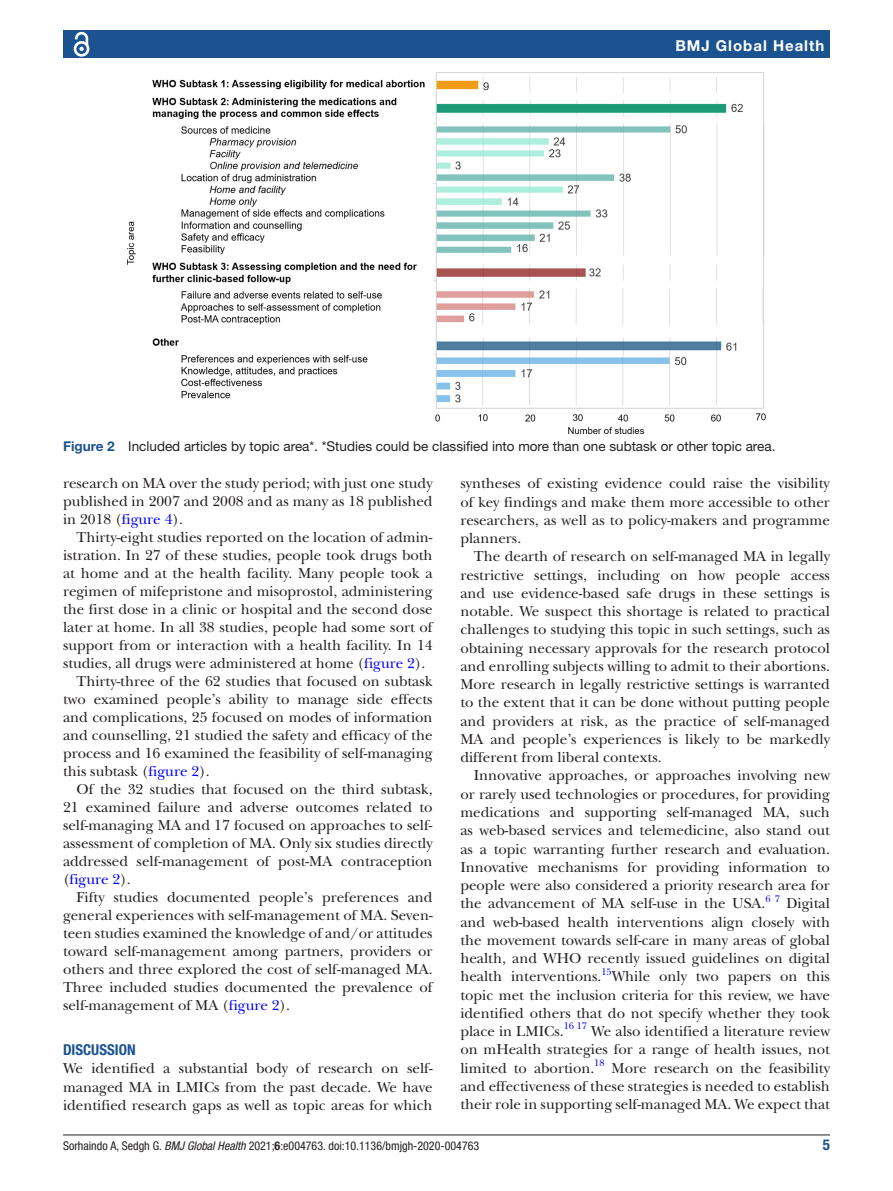
<style>
.page{position:relative;width:893px;height:1191px;background:#fff}
.page>*{position:absolute;margin:0;border:0;box-sizing:border-box;transform-origin:0 0}
.t1{font:15px/18.3px "New Baskerville";color:#231f20;text-align:justify}
.t2{font:700 15px "Helvetica Neue LT Std";letter-spacing:.065em;color:#fff}
.t3{font:700 condensed 15px "Helvetica Neue LT Std";color:#1b5391}
.t4{font:15px "New Baskerville";color:#00f}
.t5{font:13.5px "Helvetica Neue LT Std";color:#231f20}
.t6{font:condensed 12px "Helvetica Neue LT Std";color:#231f20}
.t7{font:9.9px "New Baskerville";color:#00f}
.s1{font-weight:700;color:#1b5391}
.s2{color:#00f}
.s3{color:#231f20}
.s4{font-style:italic}
.s5{font-weight:700}
</style>
<div class="page">
<hr style="left:63px;top:1134px;width:767px;height:1px;background:#231f20">
<div style="left:63px;top:31px;width:767px;height:27px;background:#1b5391"></div>
<svg style="left:73px;top:31px;width:17px;height:26px"></svg>
<img style="left:128px;top:73px;width:637px;height:360px">
<p class="t2" style="left:675px;top:36px;width:150px">BMJ Global Health</p>
<p class="t5" style="left:63px;top:438px;width:714px"><span class="s1">Figure 2</span> Included articles by topic area*. *Studies could be classified into more than one subtask or other topic area.</p>
<p class="t1" style="left:63px;top:474px;width:371px">research on MA over the study period; with just one study published in 2007 and 2008 and as many as 18 published in 2018 (<span class="s2">figure 4</span>).</p>
<p class="t1" style="left:76px;top:528px;width:358px">Thirty-eight studies reported on the location of admin-</p>
<p class="t1" style="left:63px;top:546px;width:371px">istration. In 27 of these studies, people took drugs both</p>
<p class="t1" style="left:63px;top:564px;width:371px">at home and at the health facility. Many people took a</p>
<p class="t1" style="left:63px;top:582px;width:371px">regimen of mifepristone and misoprostol, administering</p>
<p class="t1" style="left:63px;top:600px;width:371px">the first dose in a clinic or hospital and the second dose</p>
<p class="t1" style="left:63px;top:618px;width:371px">later at home. In all 38 studies, people had some sort of</p>
<p class="t1" style="left:63px;top:636px;width:371px">support from or interaction with a health facility. In 14</p>
<p class="t1" style="left:63px;top:654px;width:364px">studies, all drugs were administered at home (<span class="s2">figure 2</span>).</p>
<p class="t1" style="left:76px;top:672px;width:358px">Thirty-three of the 62 studies that focused on subtask</p>
<p class="t1" style="left:63px;top:690px;width:371px">two examined people’s ability to manage side effects</p>
<p class="t1" style="left:63px;top:708px;width:371px">and complications, 25 focused on modes of information</p>
<p class="t1" style="left:63px;top:726px;width:371px">and counselling, 21 studied the safety and efficacy of the</p>
<p class="t1" style="left:63px;top:744px;width:371px">process and 16 examined the feasibility of self-managing</p>
<p class="t1" style="left:63px;top:762px;width:148px">this subtask (<span class="s2">figure 2</span>).</p>
<p class="t1" style="left:76px;top:780px;width:358px">Of the 32 studies that focused on the third subtask,</p>
<p class="t1" style="left:63px;top:798px;width:371px">21 examined failure and adverse outcomes related to</p>
<p class="t1" style="left:63px;top:816px;width:371px">self-managing MA and 17 focused on approaches to self-</p>
<p class="t1" style="left:63px;top:834px;width:371px">assessment of completion of MA. Only six studies directly</p>
<p class="t1" style="left:63px;top:852px;width:371px">addressed self-management of post-MA contraception</p>
<p class="t4" style="left:63px;top:871px;width:69px"><span class="s3">(</span>figure 2<span class="s3">).</span></p>
<p class="t1" style="left:76px;top:888px;width:358px">Fifty studies documented people’s preferences and</p>
<p class="t1" style="left:63px;top:906px;width:371px">general experiences with self-management of MA. Seven-</p>
<p class="t1" style="left:63px;top:924px;width:371px">teen studies examined the knowledge of and/or attitudes</p>
<p class="t1" style="left:63px;top:942px;width:371px">toward self-management among partners, providers or</p>
<p class="t1" style="left:63px;top:960px;width:371px">others and three explored the cost of self-managed MA.</p>
<p class="t1" style="left:63px;top:978px;width:371px">Three included studies documented the prevalence of</p>
<p class="t1" style="left:63px;top:996px;width:229px">self-management of MA (<span class="s2">figure 2</span>).</p>
<p class="t3" style="left:63px;top:1041px;width:74px">DISCUSSION</p>
<p class="t1" style="left:63px;top:1059px;width:371px">We identified a substantial body of research on self&shy;managed MA in LMICs from the past decade. We have identified research gaps as well as topic areas for which</p>
<p class="t1" style="left:460px;top:474px;width:371px">syntheses of existing evidence could raise the visibility of key findings and make them more accessible to other researchers, as well as to policy-makers and programme planners.</p>
<p class="t1" style="left:460px;top:547px;width:371px;text-indent:14px">The dearth of research on self-managed MA in legally restrictive settings, including on how people access and use evidence-based safe drugs in these settings is notable. We suspect this shortage is related to practical challenges to studying this topic in such settings, such as obtaining necessary approvals for the research protocol and enrolling subjects willing to admit to their abortions.<br>More research in legally restrictive settings is warranted to the extent that it can be done without putting people and providers at risk, as the practice of self-managed MA and people’s experiences is likely to be markedly different from liberal contexts.</p>
<p class="t1" style="left:460px;top:766px;width:371px;text-indent:14px">Innovative approaches, or approaches involving new or rarely used technologies or procedures, for providing medications and supporting self-managed MA, such as web-based services and telemedicine, also stand out as a topic warranting further research and evaluation.<br>Innovative mechanisms for providing information to people were also considered a priority research area for the advancement of MA self-use in the USA.</p>
<p class="t7" style="left:765px;top:892px;width:16px">6 7</p>
<p class="t1" style="left:460px;top:894px;width:371px;text-indent:326px">Digital and web-based health interventions align closely with the movement towards self-care in many areas of global health, and WHO recently issued guidelines on digital health interventions.<sup>15</sup>While only two papers on this topic met the inclusion criteria for this review, we have identified others that do not specify whether they took place in LMICs.</p>
<p class="t7" style="left:564px;top:1020px;width:25px">16 17</p>
<p class="t1" style="left:460px;top:1022px;width:371px;text-indent:131px">We also identified a literature review on mHealth strategies for a range of health issues, not limited to abortion.</p>
<p class="t7" style="left:594px;top:1057px;width:12px">18</p>
<p class="t1" style="left:460px;top:1058px;width:371px;text-indent:151px">More research on the feasibility and effectiveness of these strategies is needed to establish their role in supporting self-managed MA. We expect that</p>
<p class="t6" style="left:63px;top:1138px;width:418px">Sorhaindo A, Sedgh G. <span class="s4">BMJ Global Health</span> 2021;<span class="s5">6</span>:e004763. doi:10.1136/bmjgh-2020-004763</p>
<p class="t3" style="left:823px;top:1135px;width:9px">5</p>
</div>
